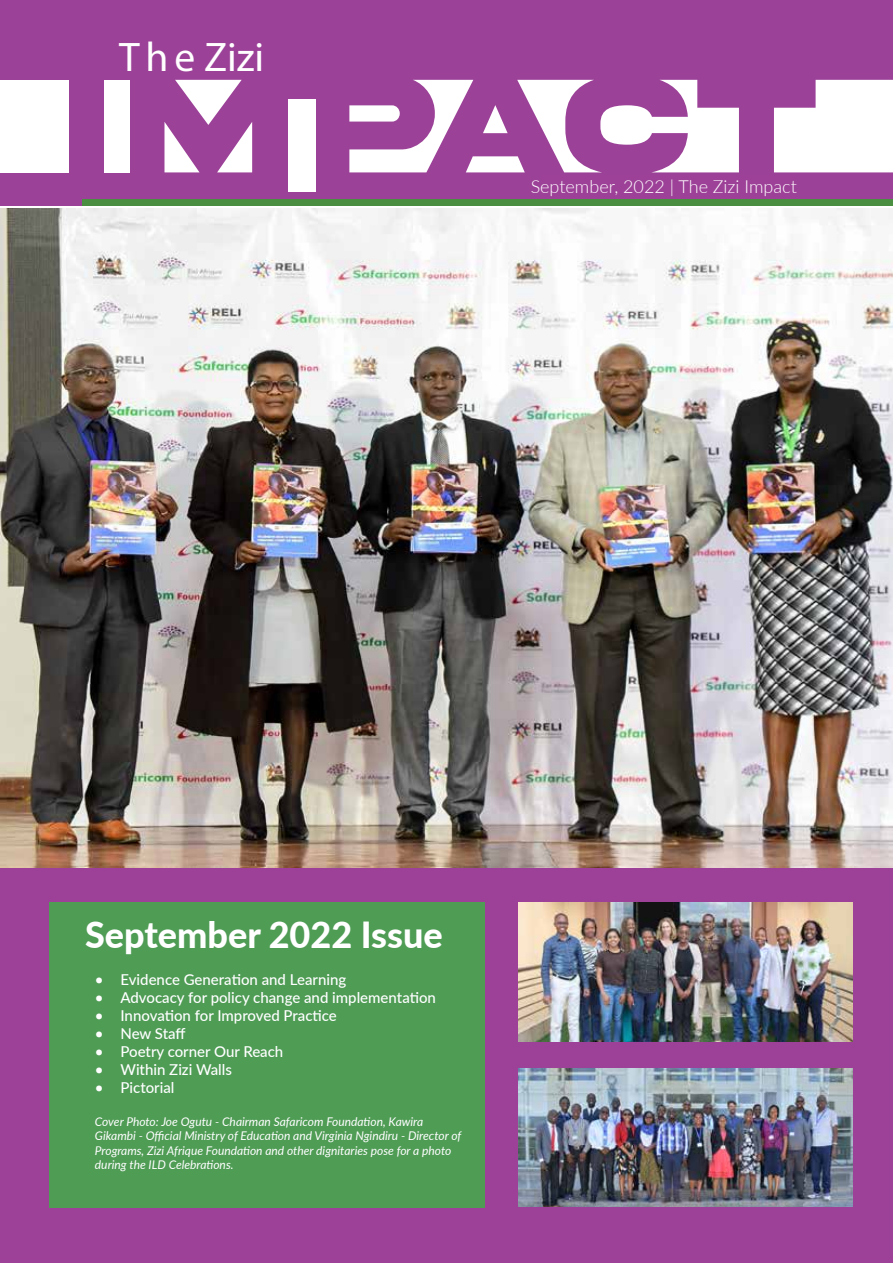
<style>
.page{position:relative;width:893px;height:1263px;background:#fff}
.page>*{position:absolute;margin:0;border:0;box-sizing:border-box;transform-origin:0 0}
.t1{font:800 41.4px "Montserrat";color:#fff}
.t2{font:800 36px "Lato";color:#fff}
.t3{font:300 18px "Lato";color:#fff}
.t4{font:500 15px "Lato";color:#fff}
.t5{font:italic 12px/14.4px "Lato";color:#fff}
</style>
<div class="page">
<div style="left:0;top:866px;width:893px;height:397px;background:#9d4198"></div>
<img style="left:0;top:209px;width:893px;height:658px">
<div style="left:50px;top:902px;width:435px;height:305px;background:#4f9c55"></div>
<div style="left:0;top:0;width:893px;height:199px;background:#9c4198"></div>
<div style="left:288px;top:99px;width:27px;height:93px;background:#fff"></div>
<svg style="left:164px;top:80px;width:88px;height:92px"></svg>
<div style="left:104px;top:80px;width:25px;height:92px;background:#fff"></div>
<div style="left:0;top:80px;width:69px;height:92px;background:#fff"></div>
<svg style="left:774px;top:80px;width:119px;height:92px;background:#f4eaf4"></svg>
<svg style="left:349px;top:80px;width:390px;height:92px"></svg>
<div style="left:81px;top:199px;width:812px;height:7px;background:#498e41"></div>
<div style="left:0;top:199px;width:81px;height:7px;background:#9c4198"></div>
<img style="left:519px;top:903px;width:334px;height:138px">
<img style="left:519px;top:1068px;width:334px;height:139px">
<h1 class="t1" style="left:119px;top:32px;width:147px">Th e Zizi</h1>
<h3 class="t3" style="left:531px;top:174px;width:268px">September, 2022 | The Zizi Impact</h3>
<h2 class="t2" style="left:85px;top:908px;width:359px">September 2022 Issue</h2>
<p class="t4" style="left:95px;top:969px;width:253px">• Evidence Generation and Learning</p>
<p class="t4" style="left:95px;top:987px;width:343px">• Advocacy for policy change and implementation</p>
<p class="t4" style="left:95px;top:1005px;width:243px">• Innovation for Improved Practice</p>
<p class="t4" style="left:95px;top:1023px;width:92px">• New Staff</p>
<p class="t4" style="left:95px;top:1041px;width:190px">• Poetry corner Our Reach</p>
<p class="t4" style="left:95px;top:1059px;width:138px">• Within Zizi Walls</p>
<p class="t4" style="left:95px;top:1077px;width:81px">• Pictorial</p>
<p class="t5" style="left:95px;top:1114px;width:368px">Cover Photo: Joe Ogutu - Chairman Safaricom Foundation, Kawira Gikambi - Official Ministry of Education and Virginia Ngindiru - Director of Programs, Zizi Afrique Foundation and other dignitaries pose for a photo during the ILD Celebrations.</p>
</div>
